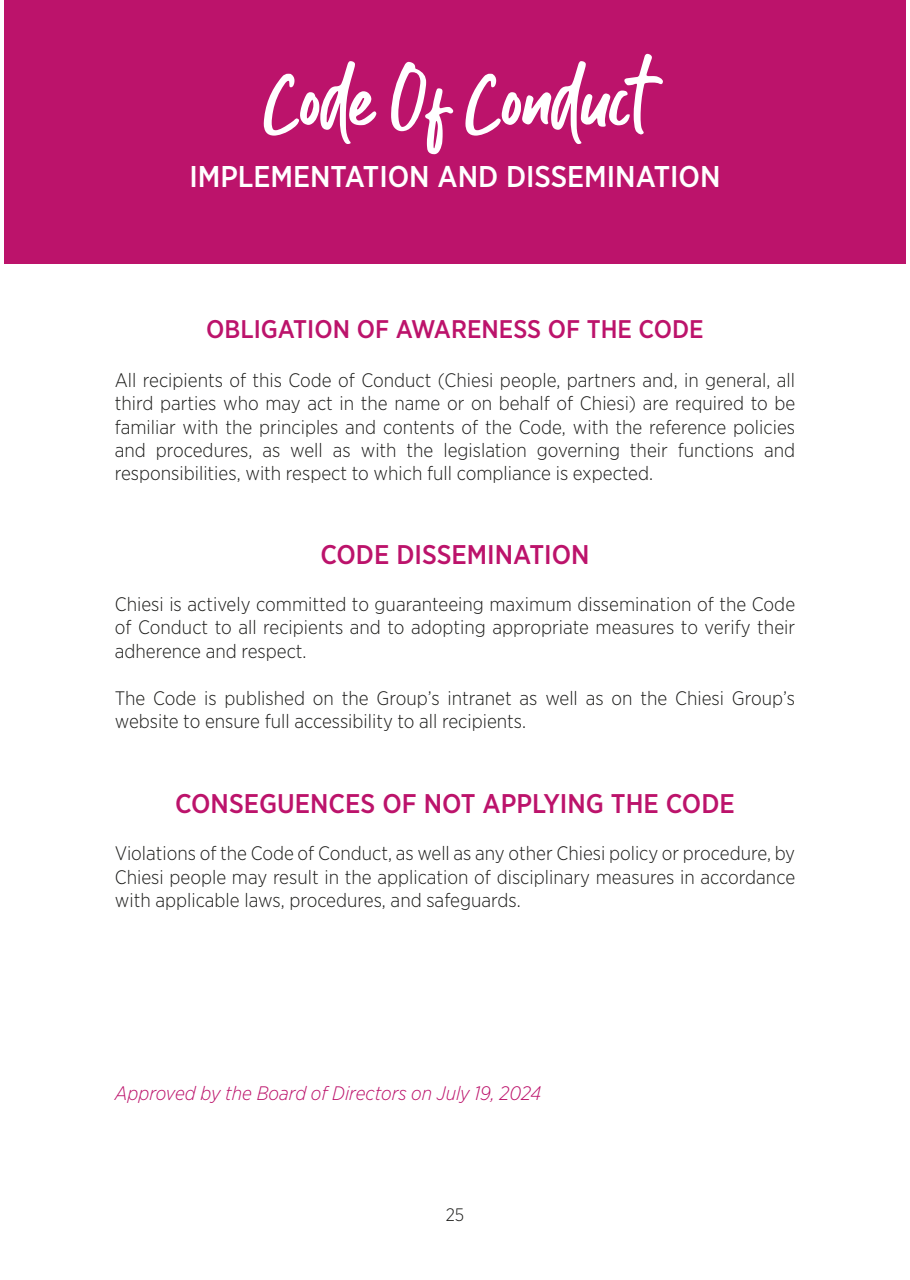
<style>
.page{position:relative;width:910px;height:1280px;background:#fff}
.page>*{position:absolute;margin:0;border:0;box-sizing:border-box;transform-origin:0 0}
.t1{font:75px "Guthen Bloots Basic";color:#fff}
.Area{font:500 30px "Gotham Narrow";color:#fff}
.Subtitle{font:500 27px "Gotham Narrow";color:#bc136b}
.Subtitle-2{font:500 25.5px "Gotham Narrow";color:#bc136b}
.Paragrafo_1{font:300 19.5px/23.4px "Gotham Narrow";color:#1d1d1b;text-align:justify}
.Paragrafo_1-2{font:italic 300 19.5px "Gotham Narrow";color:#bc136b}
.t2{font:300 18px "Gotham Narrow";color:#1d1d1b}
</style>
<div class="page">
<div style="left:4px;top:0;width:902px;height:264px;background:#bc136b"></div>
<p class="t1" style="left:264px;top:53px;width:383px">Code Of Conduct</p>
<p class="Area" style="left:189px;top:158px;width:533px">IMPLEMENTATION AND DISSEMINATION</p>
<p class="Subtitle-2" style="left:206px;top:313px;width:499px">OBLIGATION OF AWARENESS OF THE CODE</p>
<p class="Paragrafo_1" style="left:115px;top:368px;width:682px">All recipients of this Code of Conduct (Chiesi people, partners and, in general, all third parties who may act in the name or on behalf of Chiesi) are required to be familiar with the principles and contents of the Code, with the reference policies and procedures, as well as with the legislation governing their functions and responsibilities, with respect to which full compliance is expected.</p>
<p class="Subtitle" style="left:320px;top:537px;width:271px">CODE DISSEMINATION</p>
<p class="Paragrafo_1" style="left:115px;top:592px;width:682px">Chiesi is actively committed to guaranteeing maximum dissemination of the Code of Conduct to all recipients and to adopting appropriate measures to verify their adherence and respect.</p>
<p class="Paragrafo_1" style="left:115px;top:686px;width:682px">The Code is published on the Group’s intranet as well as on the Chiesi Group’s website to ensure full accessibility to all recipients.</p>
<p class="Subtitle" style="left:175px;top:786px;width:561px">CONSEGUENCES OF NOT APPLYING THE CODE</p>
<p class="Paragrafo_1" style="left:115px;top:841px;width:682px">Violations of the Code of Conduct, as well as any other Chiesi policy or procedure, by Chiesi people may result in the application of disciplinary measures in accordance with applicable laws, procedures, and safeguards.</p>
<p class="Paragrafo_1-2" style="left:115px;top:1081px;width:428px">Approved by the Board of Directors on July 19, 2024</p>
<p class="t2" style="left:446px;top:1204px;width:20px">25</p>
</div>
